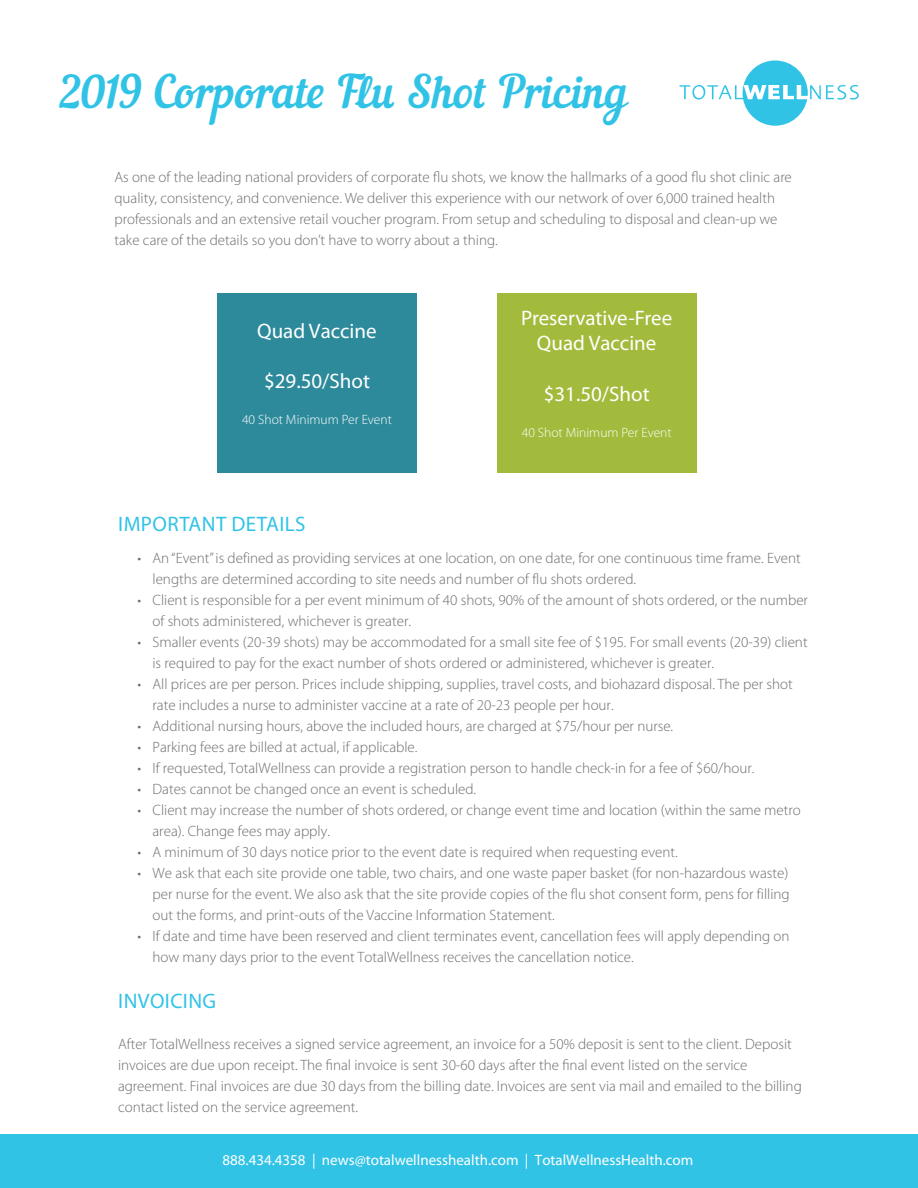
<style>
.page{position:relative;width:918px;height:1188px;background:#fff}
.page>*{position:absolute;margin:0;border:0;box-sizing:border-box;transform-origin:0 0}
.t1{font:45px "Nautilus Pompilius";color:#31c3e6}
.t2{font:21px/25.2px "Myriad Pro";color:#fff;text-align:center}
.Body_3{font:21px "Myriad Pro";letter-spacing:.02em;color:#31c3e6}
.Head_4{font:300 15px/21px "Myriad Pro";color:#6c6d70}
.Body_3-2{font:300 15px/21px "Myriad Pro";color:#6c6d70}
.t3{font:15px "Myriad Pro";color:#fff}
.t4{font:300 13.5px "Myriad Pro";color:#fff}
</style>
<div class="page">
<div style="left:217px;top:293px;width:200px;height:179px;background:#2d8a9b"></div>
<svg style="left:679px;top:60px;width:180px;height:66px"></svg>
<div style="left:0;top:1134px;width:918px;height:54px;background:#31c3e6"></div>
<div style="left:497px;top:293px;width:200px;height:179px;background:#a2bb3c"></div>
<p class="t1" style="left:58px;top:65px;width:571px">2019 Corporate Flu Shot Pricing</p>
<p class="Head_4" style="left:114px;top:167px;width:679px">As one of the leading national providers of corporate flu shots, we know the hallmarks of a good flu shot clinic are quality, consistency, and convenience. We deliver this experience with our network of over 6,000 trained health professionals and an extensive retail voucher program. From setup and scheduling to disposal and clean-up we take care of the details so you don’t have to worry about a thing.</p>
<p class="t2" style="left:257px;top:318px;width:121px">Quad Vaccine</p>
<p class="t2" style="left:264px;top:368px;width:107px">$29.50/Shot</p>
<p class="t4" style="left:242px;top:412px;width:151px">40 Shot Minimum Per Event</p>
<p class="t2" style="left:521px;top:305px;width:152px">Preservative-Free<br>Quad Vaccine</p>
<p class="t2" style="left:544px;top:381px;width:107px">$31.50/Shot</p>
<p class="t4" style="left:522px;top:425px;width:151px">40 Shot Minimum Per Event</p>
<p class="Body_3" style="left:118px;top:511px;width:189px">IMPORTANT DETAILS</p>
<p class="Head_4" style="left:153px;top:547px;width:650px;text-indent:-15px">• An “Event” is defined as providing services at one location, on one date, for one continuous time frame. Event lengths are determined according to site needs and number of flu shots ordered.</p>
<p class="Head_4" style="left:153px;top:589px;width:657px;text-indent:-15px">• Client is responsible for a per event minimum of 40 shots, 90% of the amount of shots ordered, or the number of shots administered, whichever is greater.</p>
<p class="Head_4" style="left:153px;top:631px;width:657px;text-indent:-15px">• Smaller events (20-39 shots) may be accommodated for a small site fee of $195. For small events (20-39) client is required to pay for the exact number of shots ordered or administered, whichever is greater.</p>
<p class="Head_4" style="left:153px;top:673px;width:642px;text-indent:-15px">• All prices are per person. Prices include shipping, supplies, travel costs, and biohazard disposal. The per shot rate includes a nurse to administer vaccine at a rate of 20-23 people per hour.</p>
<p class="Head_4" style="left:138px;top:715px;width:537px">• Additional nursing hours, above the included hours, are charged at $75/hour per nurse.</p>
<p class="Head_4" style="left:138px;top:736px;width:281px">• Parking fees are billed at actual, if applicable.</p>
<p class="Head_4" style="left:138px;top:757px;width:618px">• If requested, TotalWellness can provide a registration person to handle check-in for a fee of $60/hour.</p>
<p class="Head_4" style="left:138px;top:778px;width:340px">• Dates cannot be changed once an event is scheduled.</p>
<p class="Head_4" style="left:153px;top:799px;width:650px;text-indent:-15px">• Client may increase the number of shots ordered, or change event time and location (within the same metro area). Change fees may apply.</p>
<p class="Head_4" style="left:138px;top:841px;width:542px">• A minimum of 30 days notice prior to the event date is required when requesting event.</p>
<p class="Head_4" style="left:153px;top:862px;width:639px;text-align:justify;text-indent:-15px">• We ask that each site provide one table, two chairs, and one waste paper basket (for non-hazardous waste) per nurse for the event. We also ask that the site provide copies of the flu shot consent form, pens for filling out the forms, and print-outs of the Vaccine Information Statement.</p>
<p class="Head_4" style="left:153px;top:925px;width:639px;text-indent:-15px">• If date and time have been reserved and client terminates event, cancellation fees will apply depending on how many days prior to the event TotalWellness receives the cancellation notice.</p>
<p class="Body_3" style="left:118px;top:988px;width:99px">INVOICING</p>
<p class="Body_3-2" style="left:118px;top:1033px;width:685px">After TotalWellness receives a signed service agreement, an invoice for a 50% deposit is sent to the client. Deposit invoices are due upon receipt. The final invoice is sent 30-60 days after the final event listed on the service agreement. Final invoices are due 30 days from the billing date. Invoices are sent via mail and emailed to the billing contact listed on the service agreement.</p>
<p class="t3" style="left:222px;top:1150px;width:472px">888.434.4358 | news@totalwellnesshealth.com | TotalWellnessHealth.com</p>
</div>
